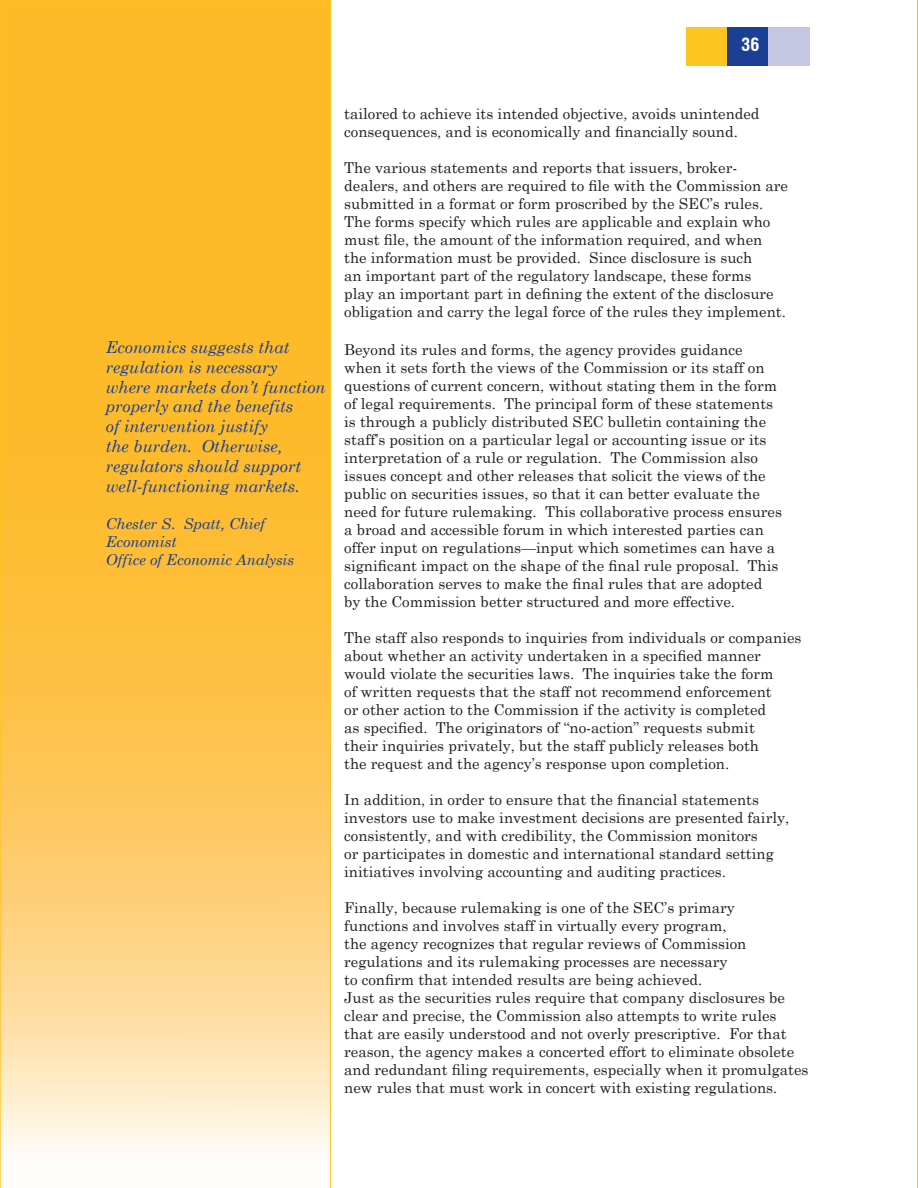
<style>
.page{position:relative;width:918px;height:1188px;background:#fff}
.page>*{position:absolute;margin:0;border:0;box-sizing:border-box;transform-origin:0 0}
.t1{font:700 condensed 18px "Switzerland";color:#fff}
.t2{font:italic 16.5px/19.8px "Century Schoolbook";color:#1b3f94}
.t3{font:15px/18px "Century Schoolbook";color:#231f20}
.t4{font:italic 15px/18px "Century Schoolbook";letter-spacing:-.005em;color:#1b3f94}
</style>
<div class="page">
<svg style="left:0;top:0;width:331px;height:1188px;background:#fdc756"></svg>
<svg style="left:917px;top:0;width:1px;height:1188px"></svg>
<div style="left:686px;top:27px;width:41px;height:39px;background:#fec422"></div>
<div style="left:727px;top:27px;width:42px;height:39px;background:#1b3f94"></div>
<div style="left:769px;top:27px;width:41px;height:39px;background:#c5c6e1"></div>
<p class="t1" style="left:741px;top:34px;width:19px">36</p>
<p class="t2" style="left:106px;top:337px;width:221px">Economics suggests that regulation is necessary where markets don’t function properly and the benefits<br>of intervention justify<br>the burden. Otherwise, regulators should support well-functioning markets.</p>
<p class="t4" style="left:106px;top:514px;width:190px">Chester S. Spatt, Chief<br>Economist<br>Office of Economic Analysis</p>
<p class="t3" style="left:344px;top:103px;width:417px">tailored to achieve its intended objective, avoids unintended consequences, and is economically and financially sound.</p>
<p class="t3" style="left:344px;top:157px;width:445px">The various statements and reports that issuers, broker&shy;dealers, and others are required to file with the Commission are submitted in a format or form proscribed by the SEC’s rules.<br>The forms specify which rules are applicable and explain who must file, the amount of the information required, and when the information must be provided. Since disclosure is such<br>an important part of the regulatory landscape, these forms<br>play an important part in defining the extent of the disclosure obligation and carry the legal force of the rules they implement.</p>
<p class="t3" style="left:344px;top:339px;width:439px">Beyond its rules and forms, the agency provides guidance when it sets forth the views of the Commission or its staff on questions of current concern, without stating them in the form of legal requirements. The principal form of these statements is through a publicly distributed SEC bulletin containing the staff’s position on a particular legal or accounting issue or its interpretation of a rule or regulation. The Commission also issues concept and other releases that solicit the views of the public on securities issues, so that it can better evaluate the need for future rulemaking. This collaborative process ensures a broad and accessible forum in which interested parties can offer input on regulations—input which sometimes can have a significant impact on the shape of the final rule proposal. This collaboration serves to make the final rules that are adopted by the Commission better structured and more effective.</p>
<p class="t3" style="left:344px;top:627px;width:459px">The staff also responds to inquiries from individuals or companies about whether an activity undertaken in a specified manner would violate the securities laws. The inquiries take the form<br>of written requests that the staff not recommend enforcement<br>or other action to the Commission if the activity is completed<br>as specified. The originators of “no-action” requests submit<br>their inquiries privately, but the staff publicly releases both<br>the request and the agency’s response upon completion.</p>
<p class="t3" style="left:344px;top:789px;width:447px">In addition, in order to ensure that the financial statements investors use to make investment decisions are presented fairly, consistently, and with credibility, the Commission monitors<br>or participates in domestic and international standard setting initiatives involving accounting and auditing practices.</p>
<p class="t3" style="left:344px;top:897px;width:466px">Finally, because rulemaking is one of the SEC’s primary<br>functions and involves staff in virtually every program,<br>the agency recognizes that regular reviews of Commission regulations and its rulemaking processes are necessary<br>to confirm that intended results are being achieved.<br>Just as the securities rules require that company disclosures be clear and precise, the Commission also attempts to write rules that are easily understood and not overly prescriptive. For that reason, the agency makes a concerted effort to eliminate obsolete and redundant filing requirements, especially when it promulgates new rules that must work in concert with existing regulations.</p>
</div>
